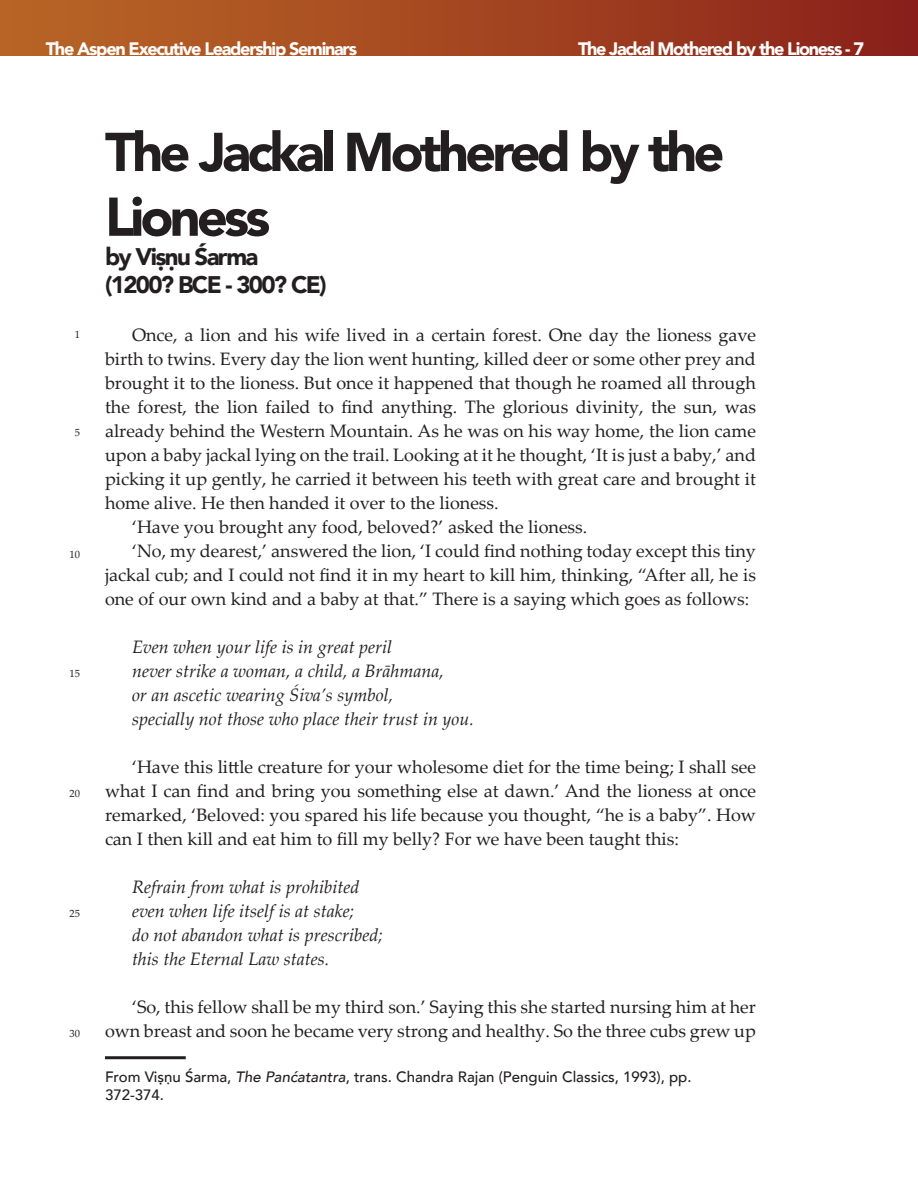
<style>
.page{position:relative;width:918px;height:1188px;background:#fff}
.page>*{position:absolute;margin:0;border:0;box-sizing:border-box;transform-origin:0 0}
.Heading{font:900 54px/64.8px "Avenir";letter-spacing:-.07em;color:#231f20}
.Medium_Body{font:900 24px "Avenir";letter-spacing:-.07em;color:#231f20}
.Heading-2{font:900 24px "Avenir";letter-spacing:-.07em;color:#231f20}
.Reading_Body{font:18px/24px "Palatino Linotype";color:#231f20;text-align:justify}
.Reading_Body-2{font:italic 18px "Palatino Linotype";color:#231f20}
.Medium_Body-2{font:900 18px "Avenir";letter-spacing:-.07em;color:#fff}
.Footnote{font:500 15px/18px "Avenir";color:#231f20}
.t1{font:10.5px "Palatino Linotype";color:#231f20}
.s1{font-style:italic}
</style>
<div class="page">
<div style="left:0;top:1px;width:918px;height:54px;background:linear-gradient(to right,#bb6826,#8c221b)"></div>
<hr style="left:105px;top:1056px;width:81px;height:3px;background:#231f20">
<p class="Medium_Body-2" style="left:46px;top:34px;width:313px">The Aspen Executive Leadership Seminars</p>
<p class="Medium_Body-2" style="left:578px;top:34px;width:287px">The Jackal Mothered by the Lioness - 7</p>
<p class="t1" style="left:75px;top:327px;width:7px">1</p>
<p class="t1" style="left:75px;top:425px;width:7px">5</p>
<p class="t1" style="left:70px;top:547px;width:12px">10</p>
<p class="t1" style="left:70px;top:666px;width:12px">15</p>
<p class="t1" style="left:70px;top:786px;width:12px">20</p>
<p class="t1" style="left:70px;top:906px;width:12px">25</p>
<p class="t1" style="left:70px;top:1026px;width:12px">30</p>
<p class="Heading" style="left:105px;top:118px;width:621px">The Jackal Mothered by the<br>Lioness</p>
<p class="Heading-2" style="left:105px;top:236px;width:155px">by Viṣṇu Śarma</p>
<p class="Medium_Body" style="left:105px;top:264px;width:223px">(1200? BCE - 300? CE)</p>
<p class="Reading_Body" style="left:105px;top:323px;width:653px;text-indent:27px">Once, a lion and his wife lived in a certain forest. One day the lioness gave birth to twins. Every day the lion went hunting, killed deer or some other prey and brought it to the lioness. But once it happened that though he roamed all through the forest, the lion failed to find anything. The glorious divinity, the sun, was already behind the Western Mountain. As he was on his way home, the lion came upon a baby jackal lying on the trail. Looking at it he thought, ‘It is just a baby,’ and picking it up gently, he carried it between his teeth with great care and brought it home alive. He then handed it over to the lioness.</p>
<p class="Reading_Body" style="left:132px;top:515px;width:457px">‘Have you brought any food, beloved?’ asked the lioness.</p>
<p class="Reading_Body" style="left:105px;top:539px;width:653px;text-indent:27px">‘No, my dearest,’ answered the lion, ‘I could find nothing today except this tiny jackal cub; and I could not find it in my heart to kill him, thinking, “After all, he is one of our own kind and a baby at that.” There is a saying which goes as follows:</p>
<p class="Reading_Body-2" style="left:132px;top:634px;width:262px">Even when your life is in great peril</p>
<p class="Reading_Body-2" style="left:132px;top:658px;width:313px">never strike a woman, a child, a Brāhmana,</p>
<p class="Reading_Body-2" style="left:132px;top:682px;width:263px">or an ascetic wearing Śiva’s symbol,</p>
<p class="Reading_Body-2" style="left:132px;top:706px;width:344px">specially not those who place their trust in you.</p>
<p class="Reading_Body" style="left:105px;top:755px;width:653px;text-indent:27px">‘Have this little creature for your wholesome diet for the time being; I shall see what I can find and bring you something else at dawn.’ And the lioness at once remarked, ‘Beloved: you spared his life because you thought, “he is a baby”. How can I then kill and eat him to fill my belly? For we have been taught this:</p>
<p class="Reading_Body-2" style="left:132px;top:874px;width:229px">Refrain from what is prohibited</p>
<p class="Reading_Body-2" style="left:132px;top:898px;width:224px">even when life itself is at stake;</p>
<p class="Reading_Body-2" style="left:132px;top:922px;width:252px">do not abandon what is prescribed;</p>
<p class="Reading_Body-2" style="left:132px;top:946px;width:199px">this the Eternal Law states.</p>
<p class="Reading_Body" style="left:105px;top:994px;width:653px;text-align:right">‘So, this fellow shall be my third son.’ Saying this she started nursing him at her own breast and soon he became very strong and healthy. So the three cubs grew up</p>
<p class="Footnote" style="left:105px;top:1066px;width:588px">From Viṣṇu Śarma, <span class="s1">The Panćatantra</span>, trans. Chandra Rajan (Penguin Classics, 1993), pp.<br>372-374.</p>
</div>
